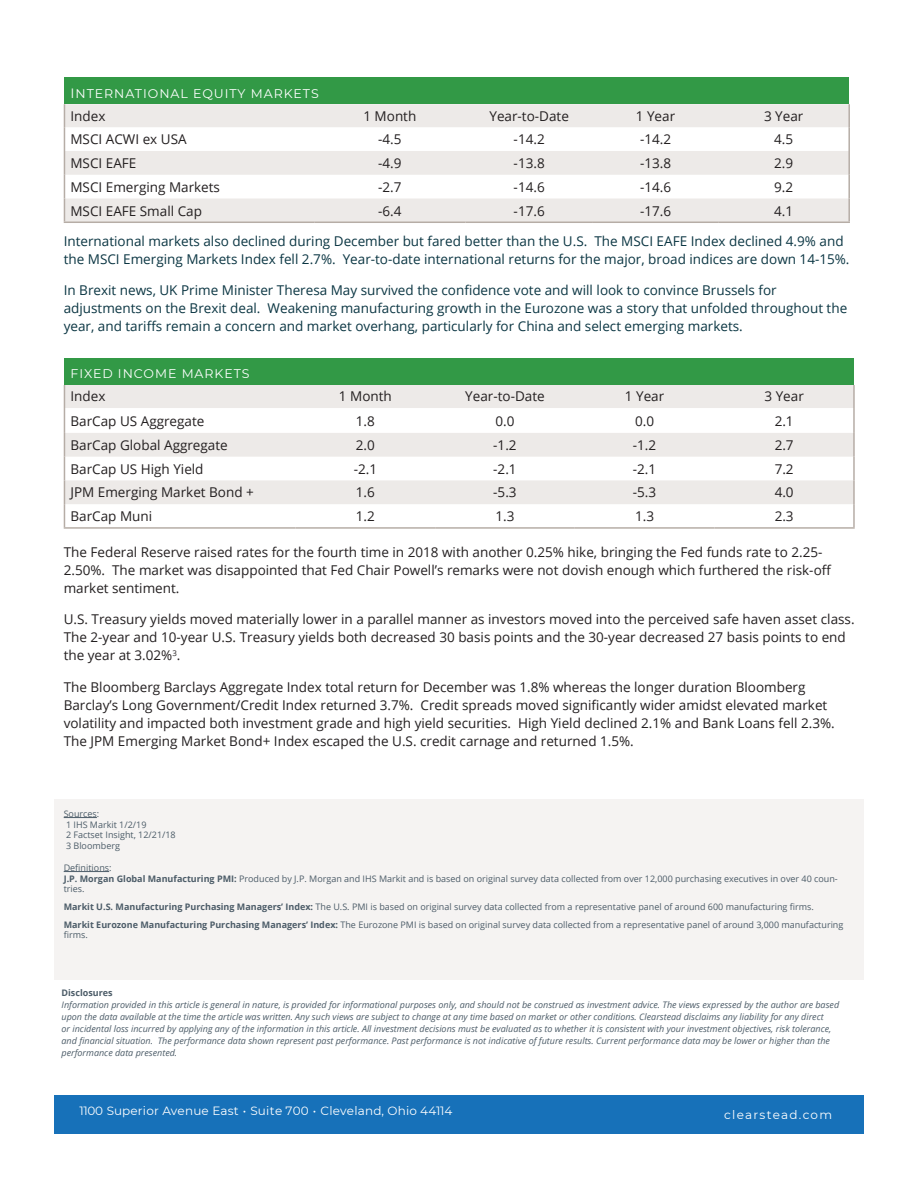
<style>
.page{position:relative;width:918px;height:1188px;background:#fff}
.page>*{position:absolute;margin:0;border:0;box-sizing:border-box;transform-origin:0 0}
.t1{font:13.5px/18px "Open Sans";color:#231f20}
.t2{font:13.5px/18px "Open Sans";color:#0b3643}
.t3{font:12.6px "Montserrat";letter-spacing:.075em;color:#fff}
.t4{font:12px "Montserrat";letter-spacing:.015em;color:#fff}
.t5{font:12px "Montserrat";letter-spacing:.105em;color:#fff}
.t6{font:italic 9px/12px "Open Sans";color:#4c5c68}
.t7{font:9px/10.8px "Open Sans";color:#4c5c68}
.t8{font:700 9px "Open Sans";color:#4c5c68}
.s1{font-size:13.5px}
.s2{font-weight:700}
</style>
<div class="page">
<div style="left:64px;top:359px;width:790px;height:26px;background:#329946"></div>
<svg style="left:65px;top:385px;width:788px;height:119px;fill:#edeae8"></svg>
<hr style="left:853px;top:385px;width:2px;height:23px;background:#b6ada6">
<hr style="left:853px;top:408px;width:2px;height:25px;background:#b6ada6">
<hr style="left:853px;top:433px;width:2px;height:24px;background:#b6ada6">
<hr style="left:853px;top:457px;width:2px;height:23px;background:#b6ada6">
<hr style="left:853px;top:480px;width:2px;height:24px;background:#b6ada6">
<svg style="left:64px;top:385px;width:1px;height:142px"></svg>
<hr style="left:853px;top:504px;width:2px;height:23px;background:#b6ada6">
<hr style="left:64px;top:527px;width:232px;height:2px;background:#b6ada6">
<hr style="left:296px;top:527px;width:139px;height:2px;background:#b6ada6">
<hr style="left:435px;top:527px;width:140px;height:2px;background:#b6ada6">
<hr style="left:575px;top:527px;width:139px;height:2px;background:#b6ada6">
<hr style="left:714px;top:527px;width:141px;height:2px;background:#b6ada6">
<div style="left:54px;top:799px;width:810px;height:181px;background:#f5f3f2"></div>
<hr style="left:64px;top:817px;width:33px;height:1px;background:#4c5c68">
<hr style="left:64px;top:871px;width:45px;height:1px;background:#4c5c68">
<div style="left:54px;top:1095px;width:810px;height:39px;background:#1771b9"></div>
<div style="left:64px;top:78px;width:785px;height:26px;background:#329946"></div>
<svg style="left:65px;top:104px;width:783px;height:118px;fill:#edeae8"></svg>
<hr style="left:848px;top:104px;width:2px;height:23px;background:#b6ada6">
<hr style="left:848px;top:127px;width:2px;height:24px;background:#b6ada6">
<hr style="left:848px;top:151px;width:2px;height:24px;background:#b6ada6">
<hr style="left:848px;top:175px;width:2px;height:24px;background:#b6ada6">
<svg style="left:64px;top:104px;width:1px;height:118px"></svg>
<hr style="left:848px;top:199px;width:2px;height:23px;background:#b6ada6">
<hr style="left:64px;top:222px;width:250px;height:1px;background:#b6ada6">
<hr style="left:314px;top:222px;width:151px;height:1px;background:#b6ada6">
<hr style="left:465px;top:222px;width:128px;height:1px;background:#b6ada6">
<hr style="left:593px;top:222px;width:125px;height:1px;background:#b6ada6">
<hr style="left:718px;top:222px;width:132px;height:1px;background:#b6ada6">
<p class="t3" style="left:70px;top:84px;width:250px"><span class="s1">I</span>NTERNATIONAL EQUITY MARKETS</p>
<p class="t1" style="left:70px;top:106px;width:36px">Index</p>
<p class="t1" style="left:363px;top:106px;width:54px">1 Month</p>
<p class="t1" style="left:489px;top:106px;width:81px">Year-to-Date</p>
<p class="t1" style="left:636px;top:106px;width:41px">1 Year</p>
<p class="t1" style="left:764px;top:106px;width:41px">3 Year</p>
<p class="t1" style="left:70px;top:130px;width:118px">MSCI ACWI ex USA</p>
<p class="t1" style="left:378px;top:130px;width:25px">-4.5</p>
<p class="t1" style="left:514px;top:130px;width:33px">-14.2</p>
<p class="t1" style="left:640px;top:130px;width:33px">-14.2</p>
<p class="t1" style="left:774px;top:130px;width:21px">4.5</p>
<p class="t1" style="left:70px;top:154px;width:67px">MSCI EAFE</p>
<p class="t1" style="left:378px;top:154px;width:25px">-4.9</p>
<p class="t1" style="left:514px;top:154px;width:33px">-13.8</p>
<p class="t1" style="left:640px;top:154px;width:33px">-13.8</p>
<p class="t1" style="left:774px;top:154px;width:21px">2.9</p>
<p class="t1" style="left:70px;top:178px;width:151px">MSCI Emerging Markets</p>
<p class="t1" style="left:378px;top:178px;width:25px">-2.7</p>
<p class="t1" style="left:514px;top:178px;width:33px">-14.6</p>
<p class="t1" style="left:640px;top:178px;width:33px">-14.6</p>
<p class="t1" style="left:774px;top:178px;width:21px">9.2</p>
<p class="t1" style="left:70px;top:201px;width:133px">MSCI EAFE Small Cap</p>
<p class="t1" style="left:378px;top:201px;width:25px">-6.4</p>
<p class="t1" style="left:514px;top:201px;width:33px">-17.6</p>
<p class="t1" style="left:640px;top:201px;width:33px">-17.6</p>
<p class="t1" style="left:774px;top:201px;width:21px">4.1</p>
<p class="t2" style="left:64px;top:232px;width:787px">International markets also declined during December but fared better than the U.S. The MSCI EAFE Index declined 4.9% and the MSCI Emerging Markets Index fell 2.7%. Year-to-date international returns for the major, broad indices are down 14-15%.</p>
<p class="t2" style="left:64px;top:281px;width:785px">In Brexit news, UK Prime Minister Theresa May survived the confidence vote and will look to convince Brussels for adjustments on the Brexit deal. Weakening manufacturing growth in the Eurozone was a story that unfolded throughout the year, and tariffs remain a concern and market overhang, particularly for China and select emerging markets.</p>
<p class="t3" style="left:70px;top:365px;width:181px">FIXED INCOME MARKETS</p>
<p class="t1" style="left:70px;top:387px;width:36px">Index</p>
<p class="t1" style="left:339px;top:387px;width:54px">1 Month</p>
<p class="t1" style="left:465px;top:387px;width:81px">Year-to-Date</p>
<p class="t1" style="left:625px;top:387px;width:41px">1 Year</p>
<p class="t1" style="left:764px;top:387px;width:41px">3 Year</p>
<p class="t1" style="left:70px;top:411px;width:135px">BarCap US Aggregate</p>
<p class="t1" style="left:356px;top:411px;width:21px">1.8</p>
<p class="t1" style="left:495px;top:411px;width:21px">0.0</p>
<p class="t1" style="left:635px;top:411px;width:21px">0.0</p>
<p class="t1" style="left:775px;top:411px;width:21px">2.1</p>
<p class="t1" style="left:70px;top:436px;width:159px">BarCap Global Aggregate</p>
<p class="t1" style="left:356px;top:436px;width:21px">2.0</p>
<p class="t1" style="left:493px;top:436px;width:25px">-1.2</p>
<p class="t1" style="left:633px;top:436px;width:25px">-1.2</p>
<p class="t1" style="left:775px;top:436px;width:21px">2.7</p>
<p class="t1" style="left:70px;top:459px;width:135px">BarCap US High Yield</p>
<p class="t1" style="left:354px;top:459px;width:25px">-2.1</p>
<p class="t1" style="left:493px;top:459px;width:25px">-2.1</p>
<p class="t1" style="left:633px;top:459px;width:25px">-2.1</p>
<p class="t1" style="left:775px;top:459px;width:21px">7.2</p>
<p class="t1" style="left:70px;top:483px;width:185px">JPM Emerging Market Bond +</p>
<p class="t1" style="left:356px;top:483px;width:21px">1.6</p>
<p class="t1" style="left:493px;top:483px;width:25px">-5.3</p>
<p class="t1" style="left:633px;top:483px;width:25px">-5.3</p>
<p class="t1" style="left:775px;top:483px;width:21px">4.0</p>
<p class="t1" style="left:70px;top:507px;width:83px">BarCap Muni</p>
<p class="t1" style="left:356px;top:507px;width:21px">1.2</p>
<p class="t1" style="left:495px;top:507px;width:21px">1.3</p>
<p class="t1" style="left:635px;top:507px;width:21px">1.3</p>
<p class="t1" style="left:775px;top:507px;width:21px">2.3</p>
<p class="t1" style="left:64px;top:543px;width:769px">The Federal Reserve raised rates for the fourth time in 2018 with another 0.25% hike, bringing the Fed funds rate to 2.25-<br>2.50%. The market was disappointed that Fed Chair Powell’s remarks were not dovish enough which furthered the risk-off market sentiment.</p>
<p class="t1" style="left:64px;top:610px;width:792px">U.S. Treasury yields moved materially lower in a parallel manner as investors moved into the perceived safe haven asset class.<br>The 2-year and 10-year U.S. Treasury yields both decreased 30 basis points and the 30-year decreased 27 basis points to end the year at 3.02%<sup>3</sup>.</p>
<p class="t1" style="left:64px;top:678px;width:773px">The Bloomberg Barclays Aggregate Index total return for December was 1.8% whereas the longer duration Bloomberg Barclay’s Long Government/Credit Index returned 3.7%. Credit spreads moved significantly wider amidst elevated market volatility and impacted both investment grade and high yield securities. High Yield declined 2.1% and Bank Loans fell 2.3%.<br>The JPM Emerging Market Bond+ Index escaped the U.S. credit carnage and returned 1.5%.</p>
<p class="t7" style="left:64px;top:808px;width:37px">Sources:</p>
<p class="t7" style="left:66px;top:819px;width:82px">1 IHS Markit 1/2/19</p>
<p class="t7" style="left:66px;top:830px;width:111px">2 Factset Insight, 12/21/18</p>
<p class="t7" style="left:66px;top:840px;width:56px">3 Bloomberg</p>
<p class="t7" style="left:64px;top:862px;width:49px">Definitions:</p>
<p class="t7" style="left:64px;top:873px;width:776px"><span class="s2">J.P. Morgan Global Manufacturing PMI:</span> Produced by J.P. Morgan and IHS Markit and is based on original survey data collected from over 12,000 purchasing executives in over 40 coun&shy;tries.</p>
<p class="t7" style="left:64px;top:901px;width:752px"><span class="s2">Markit U.S. Manufacturing Purchasing Managers’ Index:</span> The U.S. PMI is based on original survey data collected from a representative panel of around 600 manufacturing firms.</p>
<p class="t7" style="left:64px;top:919px;width:781px"><span class="s2">Markit Eurozone Manufacturing Purchasing Managers’ Index:</span> The Eurozone PMI is based on original survey data collected from a representative panel of around 3,000 manufacturing firms.</p>
<p class="t8" style="left:62px;top:987px;width:53px">Disclosures</p>
<p class="t6" style="left:62px;top:999px;width:779px">Information provided in this article is general in nature, is provided for informational purposes only, and should not be construed as investment advice. The views expressed by the author are based upon the data available at the time the article was written. Any such views are subject to change at any time based on market or other conditions. Clearstead disclaims any liability for any direct<br>or incidental loss incurred by applying any of the information in this article. All investment decisions must be evaluated as to whether it is consistent with your investment objectives, risk tolerance, and financial situation. The performance data shown represent past performance. Past performance is not indicative of future results. Current performance data may be lower or higher than the performance data presented.</p>
<p class="t4" style="left:80px;top:1103px;width:374px">1100 Superior Avenue East • Suite 700 • Cleveland, Ohio 44114</p>
<p class="t5" style="left:724px;top:1106px;width:110px">clearstead.com</p>
</div>
